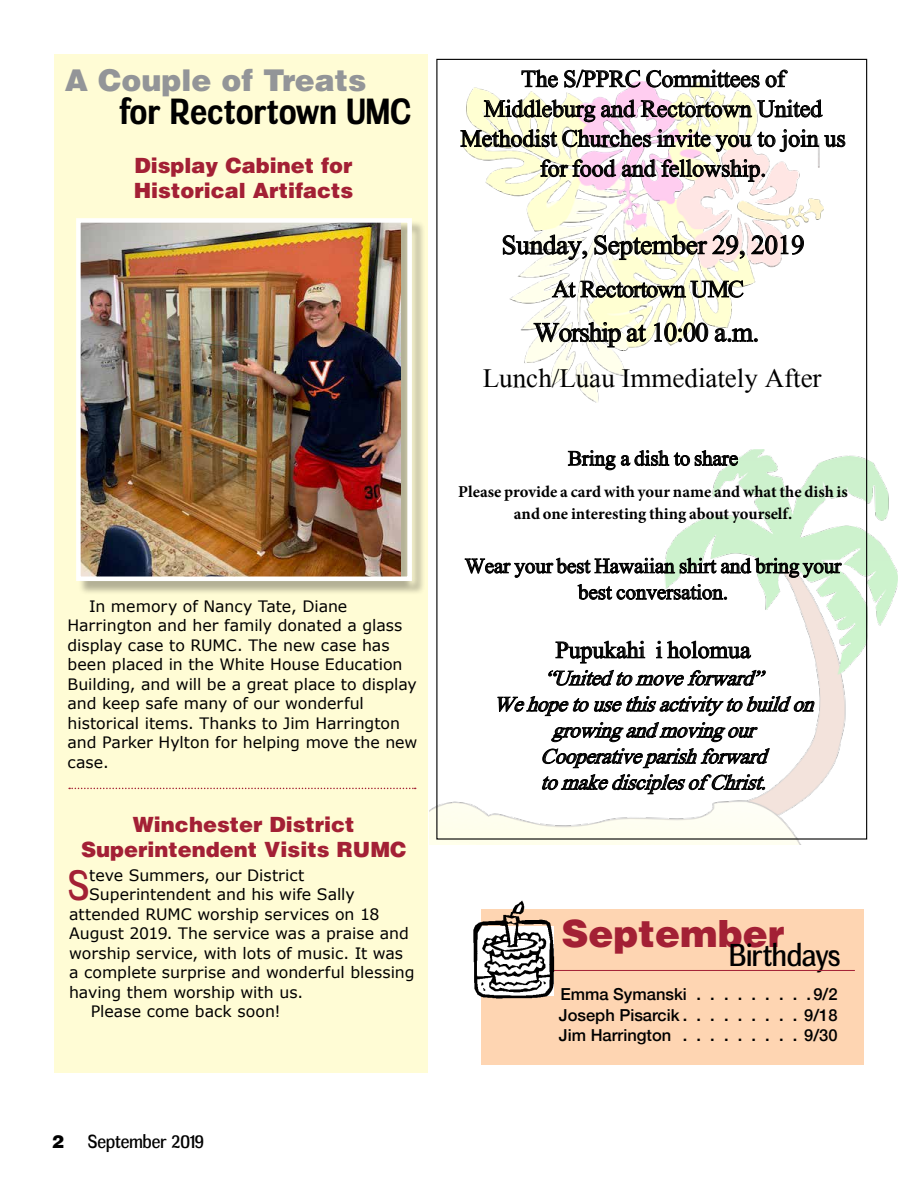
<style>
.page{position:relative;width:918px;height:1188px;background:#fff}
.page>*{position:absolute;margin:0;border:0;box-sizing:border-box;transform-origin:0 0}
.t1{font:40.2px "Meloche Rg";color:#a32035}
.t2{font:900 37.5px "Helvetica LT Std";color:#a32035}
.t3{font:700 34.5px "Meloche Rg";color:#000}
.t4{font:900 30px "Helvetica LT Std";color:#939598}
.t5{font:30px "Meloche Rg";color:#000}
.t6{font:27px/45.8px "Mongolian Baiti";letter-spacing:-.005em;color:#000;text-align:center}
.t7{font:24px/29.8px "Mongolian Baiti";letter-spacing:-.005em;color:#000;text-align:center}
.t8{font:24px "Mongolian Baiti";letter-spacing:-.035em;color:#000}
.t9{font:italic 21px/26.1px "Mongolian Baiti";color:#000;text-align:center}
.t10{font:900 21px/25.2px "Helvetica LT Std";color:#a32035;text-align:center}
.t11{font:21px/26.2px "Mongolian Baiti";letter-spacing:-.005em;color:#000;text-align:center}
.t12{font:18px "Meloche Rg";color:#000}
.t13{font:900 18px "Helvetica LT Std";color:#000}
.t14{font:700 16.5px/21.8px "Minion Pro";color:#000;text-align:center}
.t15{font:500 16.5px/20.1px "Helvetica Neue";color:#000}
.t16{font:15.75px/19.5px "Verdana";color:#000}
</style>
<div class="page">
<div style="left:54px;top:54px;width:374px;height:1018px;background:#fffcd5"></div>
<div style="left:482px;top:909px;width:382px;height:156px;background:#fed5b2"></div>
<hr style="left:501px;top:970px;width:354px;height:1px;background:#a32035">
<img style="left:473px;top:901px;width:82px;height:98px">
<img style="left:430px;top:450px;width:467px;height:395px">
<img style="left:466px;top:87px;width:357px;height:315px">
<svg style="left:521px;top:69px;width:37px;height:19px"></svg>
<svg style="left:564px;top:69px;width:224px;height:20px"></svg>
<svg style="left:484px;top:99px;width:339px;height:23px"></svg>
<svg style="left:460px;top:129px;width:386px;height:23px"></svg>
<svg style="left:540px;top:159px;width:225px;height:23px;background:#bdaeae"></svg>
<svg style="left:502px;top:234px;width:86px;height:27px"></svg>
<svg style="left:594px;top:234px;width:151px;height:26px;background:#c2bdb0"></svg>
<svg style="left:751px;top:232px;width:53px;height:25px"></svg>
<svg style="left:552px;top:280px;width:192px;height:19px"></svg>
<svg style="left:533px;top:322px;width:114px;height:26px"></svg>
<svg style="left:653px;top:319px;width:105px;height:25px"></svg>
<svg style="left:568px;top:450px;width:170px;height:20px"></svg>
<svg style="left:465px;top:556px;width:377px;height:22px"></svg>
<svg style="left:577px;top:584px;width:150px;height:17px"></svg>
<svg style="left:497px;top:631px;width:318px;height:167px"></svg>
<div style="left:78px;top:220px;width:348px;height:375px;background:#000;opacity:.3"></div>
<img style="left:82px;top:224px;width:319px;height:351px">
<div style="left:76px;top:218px;width:336px;height:363px;border:5px solid #fff"></div>
<svg style="left:69px;top:788px;width:347px;height:1px"></svg>
<h3 class="t4" style="left:65px;top:60px;width:303px">A Couple of Treats</h3>
<h3 class="t3" style="left:120px;top:91px;width:293px">for Rectortown UMC</h3>
<h3 class="t10" style="left:134px;top:152px;width:221px;text-align:left">Display Cabinet for<br>Historical Artifacts</h3>
<p class="t16" style="left:68px;top:597px;width:351px;text-indent:22px">In memory of Nancy Tate, Diane Harrington and her family donated a glass display case to RUMC. The new case has been placed in the White House Education Building, and will be a great place to display and keep safe many of our wonderful historical items. Thanks to Jim Harrington and Parker Hylton for helping move the new case.</p>
<h3 class="t10" style="left:81px;top:811px;width:327px">Winchester District<br>Superintendent Visits RUMC</h3>
<h1 class="t1" style="left:68px;top:861px;width:23px">S</h1>
<p class="t16" style="left:89px;top:865px;width:217px">teve Summers, our District</p>
<p class="t16" style="left:89px;top:885px;width:267px">Superintendent and his wife Sally</p>
<p class="t16" style="left:69px;top:904px;width:312px">attended RUMC worship services on 18</p>
<p class="t16" style="left:69px;top:924px;width:341px">August 2019. The service was a praise and</p>
<p class="t16" style="left:69px;top:943px;width:336px">worship service, with lots of music. It was</p>
<p class="t16" style="left:69px;top:963px;width:347px">a complete surprise and wonderful blessing</p>
<p class="t16" style="left:69px;top:982px;width:236px">having them worship with us.</p>
<p class="t16" style="left:91px;top:1002px;width:192px">Please come back soon!</p>
<p class="t13" style="left:52px;top:1130px;width:14px">2</p>
<p class="t12" style="left:88px;top:1131px;width:118px">September 2019</p>
<h3 class="t7" style="left:460px;top:64px;width:387px">The S/PPRC Committees of<br>Middleburg and Rectortown United<br>Methodist Churches invite you to join us for food and fellowship.</h3>
<h3 class="t6" style="left:502px;top:222px;width:305px">Sunday, September 29, 2019</h3>
<h3 class="t8" style="left:552px;top:276px;width:193px">At Rectortown UMC</h3>
<h3 class="t6" style="left:483px;top:310px;width:340px">Worship at 10:00 a.m.<br>Lunch/Luau Immediately After</h3>
<h3 class="t11" style="left:568px;top:445px;width:172px">Bring a dish to share</h3>
<p class="t14" style="left:458px;top:481px;width:391px">Please provide a card with your name and what the dish is and one interesting thing about yourself.</p>
<h3 class="t11" style="left:465px;top:553px;width:378px">Wear your best Hawaiian shirt and bring your best conversation.</h3>
<h3 class="t7" style="left:556px;top:635px;width:197px">Pupukahi i holomua</h3>
<h3 class="t9" style="left:493px;top:665px;width:329px">“United to move forward”<br>We hop e to use this activity to build on growing and moving our<br>Coop erative p arish forward<br>to make discip les of Christ.</h3>
<h2 class="t2" style="left:562px;top:909px;width:224px">September</h2>
<h3 class="t5" style="left:730px;top:937px;width:112px">Birthdays</h3>
<p class="t15" style="left:559px;top:983px;width:280px">Emma Symanski . . . . . . . . 9/2<br>Joseph Pisarcik.........</p>
<p class="t15" style="left:559px;top:1003px;width:280px;text-align:right">9/18<br>Jim Harrington . . . . . . . . . 9/30</p>
</div>
